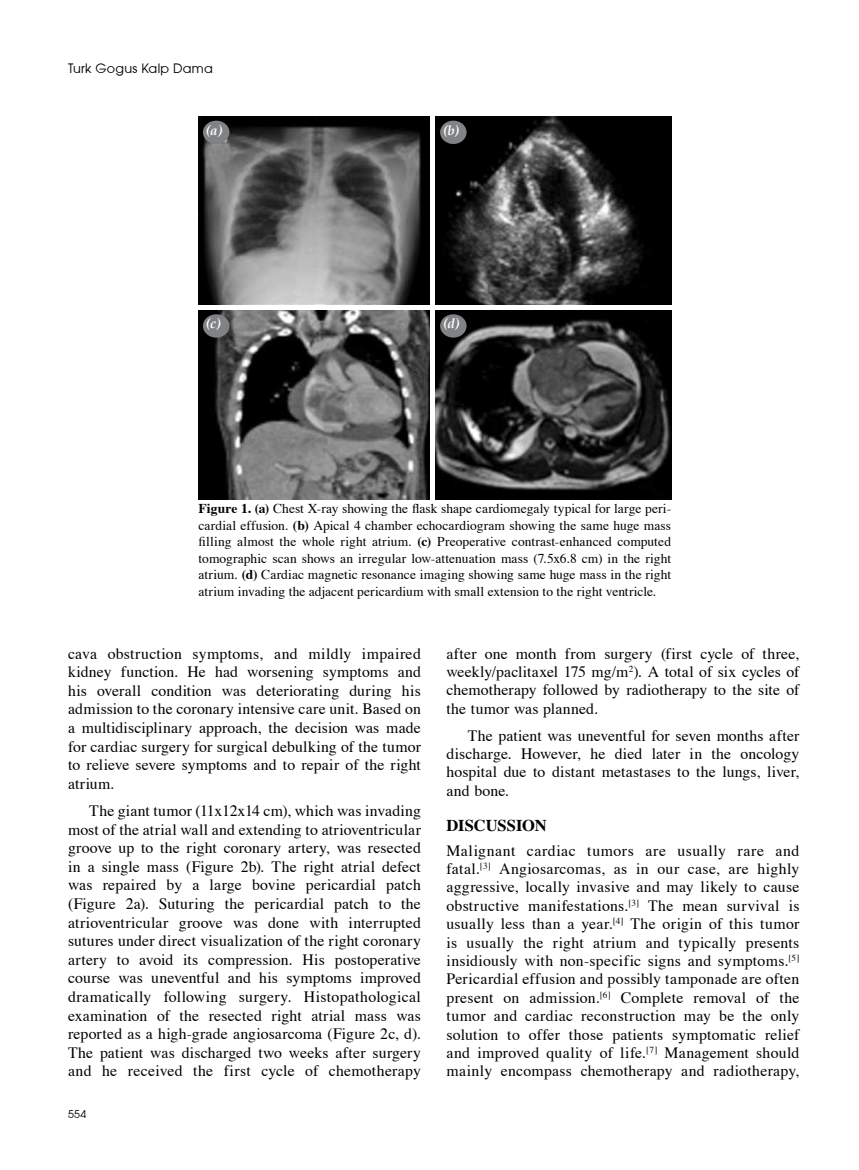
<style>
.page{position:relative;width:859px;height:1170px;background:#fff}
.page>*{position:absolute;margin:0;border:0;box-sizing:border-box;transform-origin:0 0}
.t1{font:700 16.5px "Times";letter-spacing:-.005em;color:#000}
.t2{font:15.75px/18.6px "Times";letter-spacing:.01em;color:#000;text-align:justify}
.t3{font:13.5px/16.5px "Times";letter-spacing:.005em;color:#000;text-align:justify}
.t4{font:italic 700 13.5px "Palatino";color:#fff}
.t5{font:12.75px "Avant Garde";letter-spacing:.02em;color:#000}
.t6{font:10.5px "Avant Garde";color:#000}
.s1{font-weight:700}
</style>
<div class="page">
<img style="left:198px;top:116px;width:473px;height:383px">
<hr style="left:431px;top:115px;width:4px;height:385px;background:#fff">
<div style="left:197px;top:305px;width:476px;height:5px;background:#fff"></div>
<div style="left:203px;top:121px;width:26px;height:23px;background:#808285;border-radius:50%"></div>
<div style="left:203px;top:314px;width:26px;height:23px;background:#808285;border-radius:50%"></div>
<div style="left:440px;top:121px;width:27px;height:23px;background:#808285;border-radius:50%"></div>
<div style="left:440px;top:314px;width:27px;height:23px;background:#808285;border-radius:50%"></div>
<p class="t5" style="left:68px;top:61px;width:146px">Turk Gogus Kalp Dama</p>
<p class="t4" style="left:206px;top:122px;width:18px">(a)</p>
<p class="t4" style="left:206px;top:315px;width:16px">(c)</p>
<p class="t4" style="left:443px;top:122px;width:17px">(b)</p>
<p class="t4" style="left:443px;top:315px;width:18px">(d)</p>
<p class="t3" style="left:198px;top:500px;width:474px"><span class="s1">Figure 1. (a)</span> Chest X-ray showing the flask shape cardiomegaly typical for large peri&shy;cardial effusion. <span class="s1">(b)</span> Apical 4 chamber echocardiogram showing the same huge mass filling almost the whole right atrium. <span class="s1">(c)</span> Preoperative contrast-enhanced computed tomographic scan shows an irregular low-attenuation mass (7.5x6.8 cm) in the right atrium. <span class="s1">(d)</span> Cardiac magnetic resonance imaging showing same huge mass in the right atrium invading the adjacent pericardium with small extension to the right ventricle.</p>
<p class="t2" style="left:68px;top:643px;width:354px">cava obstruction symptoms, and mildly impaired kidney function. He had worsening symptoms and his overall condition was deteriorating during his admission to the coronary intensive care unit. Based on a multidisciplinary approach, the decision was made for cardiac surgery for surgical debulking of the tumor to relieve severe symptoms and to repair of the right atrium.</p>
<p class="t2" style="left:68px;top:801px;width:354px;text-indent:21px">The giant tumor (11x12x14 cm), which was invading most of the atrial wall and extending to atrioventricular groove up to the right coronary artery, was resected in a single mass (Figure 2b). The right atrial defect was repaired by a large bovine pericardial patch (Figure 2a). Suturing the pericardial patch to the atrioventricular groove was done with interrupted sutures under direct visualization of the right coronary artery to avoid its compression. His postoperative course was uneventful and his symptoms improved dramatically following surgery. Histopathological examination of the resected right atrial mass was reported as a high-grade angiosarcoma (Figure 2c, d).<br>The patient was discharged two weeks after surgery and he received the first cycle of chemotherapy</p>
<p class="t6" style="left:68px;top:1107px;width:20px">554</p>
<p class="t2" style="left:446px;top:643px;width:354px">after one month from surgery (first cycle of three, weekly/paclitaxel 175 mg/m<sup>2</sup>). A total of six cycles of chemotherapy followed by radiotherapy to the site of the tumor was planned.</p>
<p class="t2" style="left:446px;top:725px;width:354px;text-indent:21px">The patient was uneventful for seven months after discharge. However, he died later in the oncology hospital due to distant metastases to the lungs, liver, and bone.</p>
<p class="t1" style="left:446px;top:809px;width:102px">DISCUSSION</p>
<p class="t2" style="left:446px;top:840px;width:354px">Malignant cardiac tumors are usually rare and fatal.<sup>[3]</sup> Angiosarcomas, as in our case, are highly aggressive, locally invasive and may likely to cause obstructive manifestations.<sup>[3]</sup> The mean survival is usually less than a year.<sup>[4]</sup> The origin of this tumor is usually the right atrium and typically presents insidiously with non-specific signs and symptoms.<sup>[5] </sup>Pericardial effusion and possibly tamponade are often present on admission.<sup>[6]</sup> Complete removal of the tumor and cardiac reconstruction may be the only solution to offer those patients symptomatic relief and improved quality of life.<sup>[7]</sup> Management should mainly encompass chemotherapy and radiotherapy,</p>
</div>
